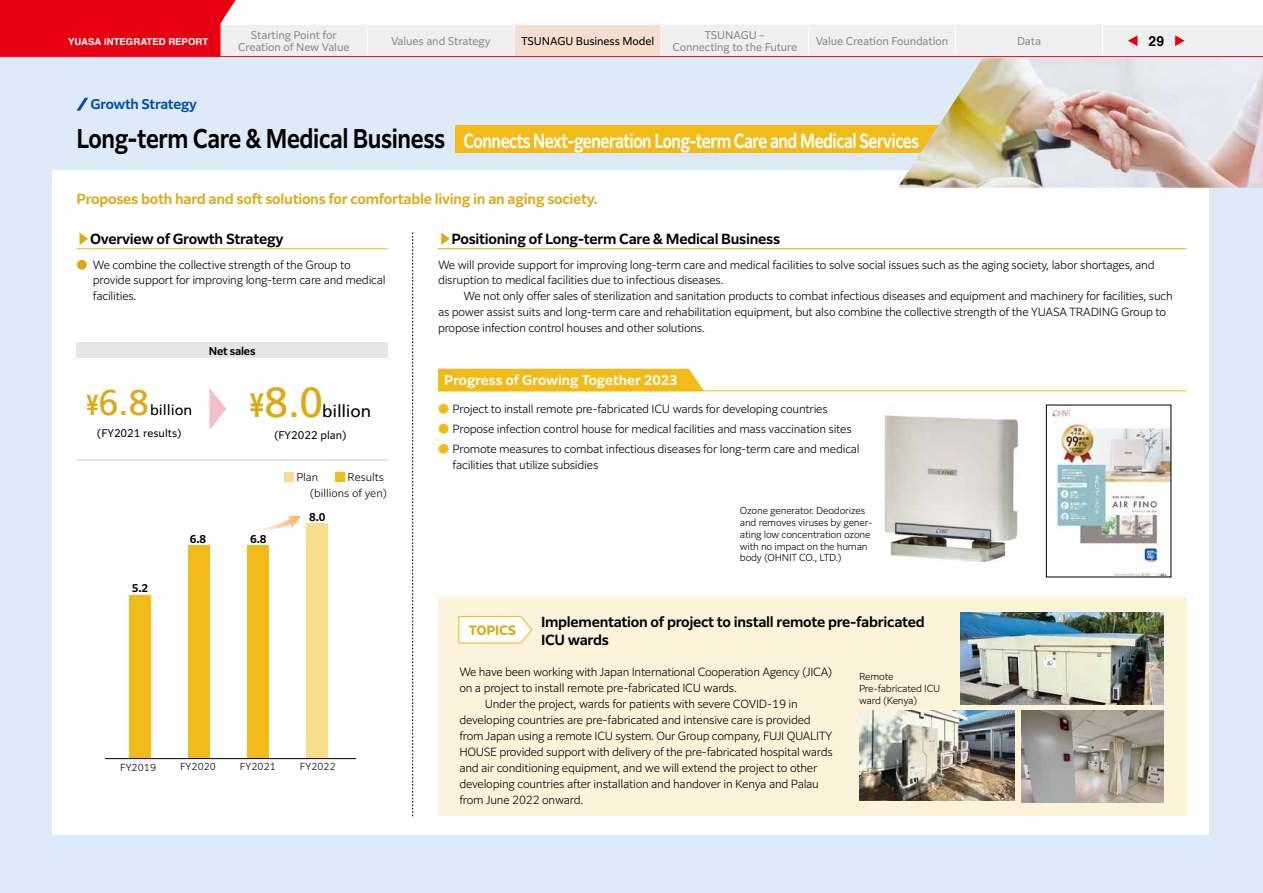
<style>
.page{position:relative;width:1263px;height:893px;background:#fff}
.page>*{position:absolute;margin:0;border:0;box-sizing:border-box;transform-origin:0 0}
.t1{font:42.45px "Frutiger";color:#daaa17}
.t2{font:36.15px "Frutiger";color:#daaa17}
.t3{font:600 25.5px "Clarimo UDPE";letter-spacing:-.02em;color:#000;scale:.85 1}
.t4{font:600 19.2px "Clarimo UDPE";letter-spacing:-.03em;color:#fff;scale:.79 1}
.t5{font:16.95px "Frutiger";letter-spacing:-.015em;color:#000}
.t6{font:14.4px "Frutiger";letter-spacing:-.005em;color:#000}
.t7{font:600 13.8px/18.1px "Clarimo UDPE";letter-spacing:-.02em;color:#000}
.t8{font:600 13.8px "Clarimo UDPE";letter-spacing:-.02em;color:#daaa17}
.t9{font:700 13.8px "Helvetica";color:#000}
.t10{font:600 13.35px "Clarimo UDPE";color:#fff}
.t11{font:600 13.35px "Clarimo UDPE";letter-spacing:-.02em;color:#004ea2}
.t12{font:700 12.75px "Clarimo UDPE";letter-spacing:-.02em;color:#daaa17}
.t13{font:300 11.1px/15.9px "Clarimo UDPE";letter-spacing:-.02em;color:#000}
.t14{font:10.65px/11.7px "Clarimo UDPE";letter-spacing:-.01em;color:#898989;text-align:center}
.t15{font:300 10.65px "Clarimo UDPE";color:#000}
.t16{font:600 10.65px "Clarimo UDPE";letter-spacing:-.02em;color:#000}
.t17{font:10.65px "Clarimo UDPE";letter-spacing:-.01em;color:#000}
.t18{font:10.5px "Clarimo UDPE";color:#000}
.t19{font:300 9.6px/11.7px "Clarimo UDPE";letter-spacing:-.02em;color:#000}
.t20{font:700 9.6px "Helvetica";color:#fff}
.s1{font-family:"UD Shin Go Pro De";font-weight:700;color:#daaa17}
.s2{font-family:"UD Shin Go Pro";color:#daaa17}
.s3{font-family:"UD Shin Go Pro De";font-weight:700;font-size:25.35px}
.s4{font-family:"UD Shin Go Pro De";font-weight:700;font-size:29.7px}
.s5{font-family:"UD Shin Go Pro";color:#f1bc1a}
</style>
<div class="page">
<div style="left:0;top:55px;width:1263px;height:838px;background:#dfeaf8"></div>
<div style="left:52px;top:170px;width:1156px;height:664px;background:#fff"></div>
<div style="left:438px;top:597px;width:748px;height:219px;background:#fdf3da"></div>
<svg style="left:458px;top:616px;width:75px;height:28px;background:#fdf7e5"></svg>
<hr style="left:438px;top:248px;width:748px;height:1px;background:#daaa17">
<div style="left:307px;top:523px;width:21px;height:235px;background:#f8dd8c"></div>
<div style="left:248px;top:545px;width:21px;height:213px;background:#f1bc1a"></div>
<div style="left:188px;top:545px;width:21px;height:213px;background:#f1bc1a"></div>
<div style="left:129px;top:595px;width:21px;height:163px;background:#f1bc1a"></div>
<hr style="left:105px;top:758px;width:251px;height:1px;background:#000">
<svg style="left:258px;top:516px;width:43px;height:15px"></svg>
<div style="left:455px;top:125px;width:808px;height:28px;background:#f1bc1a"></div>
<img style="left:884px;top:414px;width:135px;height:149px">
<svg style="left:412px;top:232px;width:1px;height:584px"></svg>
<hr style="left:438px;top:390px;width:748px;height:1px;background:#f1bc1a">
<div style="left:438px;top:369px;width:266px;height:22px;background:#f1bc1a"></div>
<img style="left:1052px;top:408px;width:117px;height:167px">
<img style="left:1021px;top:711px;width:142px;height:91px">
<img style="left:961px;top:613px;width:202px;height:91px">
<img style="left:859px;top:711px;width:155px;height:90px">
<img style="left:898px;top:58px;width:365px;height:130px">
<svg style="left:77px;top:98px;width:11px;height:13px"></svg>
<div style="left:77px;top:342px;width:311px;height:16px;background:#e6e6e6"></div>
<svg style="left:209px;top:388px;width:17px;height:42px"></svg>
<hr style="left:77px;top:459px;width:310px;height:1px;background:#c9caca">
<div style="left:284px;top:472px;width:9px;height:9px;background:#f9de9b"></div>
<div style="left:335px;top:472px;width:10px;height:9px;background:#f1bc1a"></div>
<hr style="left:77px;top:248px;width:311px;height:1px;background:#f1bc1a">
<div style="left:220px;top:25px;width:147px;height:32px;background:#efefef"></div>
<div style="left:367px;top:25px;width:147px;height:32px;background:#efefef"></div>
<div style="left:514px;top:25px;width:147px;height:32px;background:#f6ded0"></div>
<div style="left:662px;top:25px;width:440px;height:31px;background:#efefef"></div>
<div style="left:1102px;top:25px;width:161px;height:32px;background:#efefef"></div>
<hr style="left:220px;top:57px;width:147px;height:1px;background:#fff">
<hr style="left:367px;top:57px;width:147px;height:1px;background:#fff">
<hr style="left:514px;top:57px;width:147px;height:1px;background:#fff">
<hr style="left:661px;top:57px;width:147px;height:1px;background:#fff">
<hr style="left:808px;top:57px;width:147px;height:1px;background:#fff">
<hr style="left:955px;top:57px;width:147px;height:1px;background:#fff">
<hr style="left:1102px;top:57px;width:161px;height:1px;background:#fff">
<hr style="left:367px;top:25px;width:1px;height:32px;background:#fff">
<hr style="left:514px;top:25px;width:1px;height:32px;background:#fff">
<hr style="left:661px;top:25px;width:1px;height:32px;background:#fff">
<hr style="left:808px;top:25px;width:1px;height:32px;background:#fff">
<hr style="left:955px;top:25px;width:1px;height:32px;background:#fff">
<hr style="left:1102px;top:25px;width:1px;height:32px;background:#fff">
<div style="left:0;top:0;width:236px;height:56px;background:#e60012"></div>
<svg style="left:1175px;top:35px;width:9px;height:11px"></svg>
<svg style="left:1128px;top:35px;width:9px;height:11px"></svg>
<hr style="left:0;top:56px;width:1263px;height:1px;background:#e60012">
<p class="t14" style="left:238px;top:29px;width:113px">Starting Point for<br>Creation of New Value</p>
<p class="t14" style="left:391px;top:34px;width:101px">Values and Strategy</p>
<p class="t17" style="left:521px;top:33px;width:134px">TSUNAGU Business Model</p>
<p class="t14" style="left:672px;top:29px;width:126px">TSUNAGU –<br>Connecting to the Future</p>
<p class="t20" style="left:68px;top:34px;width:142px">YUASA INTEGRATED REPORT</p>
<p class="t14" style="left:816px;top:34px;width:134px">Value Creation Foundation</p>
<p class="t14" style="left:1017px;top:34px;width:26px">Data</p>
<p class="t9" style="left:1149px;top:30px;width:17px">29</p>
<p class="t11" style="left:90px;top:94px;width:108px">Growth Strategy</p>
<h3 class="t3" style="left:77px;top:118px;width:435px">Long-term Care &amp; Medical Business</h3>
<p class="t8" style="left:77px;top:187px;width:523px">Proposes both hard and soft solutions for comfortable living in an aging society.</p>
<h3 class="t4" style="left:463px;top:125px;width:578px">Connects Next-generation Long-term Care and Medical Services</h3>
<p class="t7" style="left:77px;top:229px;width:209px"><span class="s1">▶</span>Overview of Growth Strategy</p>
<p class="t13" style="left:93px;top:256px;width:294px;text-indent:-16px"><span class="s2">●</span> We combine the collective strength of the Group to provide support for improving long-term care and medical facilities.</p>
<h2 class="t2" style="left:86px;top:386px;width:64px"><span class="s3">¥</span>6.8</h2>
<p class="t6" style="left:150px;top:403px;width:44px">billion</p>
<p class="t18" style="left:97px;top:424px;width:86px">(FY2021 results)</p>
<p class="t16" style="left:209px;top:342px;width:48px">Net sales</p>
<h1 class="t1" style="left:250px;top:383px;width:75px"><span class="s4">¥</span>8.0</h1>
<h3 class="t5" style="left:322px;top:403px;width:50px">billion</h3>
<p class="t18" style="left:274px;top:427px;width:74px">(FY2022 plan)</p>
<p class="t15" style="left:296px;top:469px;width:23px">Plan</p>
<p class="t15" style="left:348px;top:469px;width:38px">Results</p>
<p class="t15" style="left:310px;top:484px;width:79px">(billions of yen)</p>
<p class="t16" style="left:309px;top:508px;width:18px">8.0</p>
<p class="t16" style="left:132px;top:580px;width:18px">5.2</p>
<p class="t16" style="left:190px;top:530px;width:18px">6.8</p>
<p class="t16" style="left:250px;top:530px;width:18px">6.8</p>
<p class="t19" style="left:120px;top:760px;width:37px">FY2019</p>
<p class="t19" style="left:180px;top:760px;width:37px">FY2020</p>
<p class="t19" style="left:240px;top:760px;width:37px">FY2021</p>
<p class="t19" style="left:300px;top:760px;width:37px">FY2022</p>
<p class="t7" style="left:438px;top:229px;width:344px"><span class="s1">▶</span>Positioning of Long-term Care &amp; Medical Business</p>
<p class="t13" style="left:438px;top:256px;width:718px">We will provide support for improving long-term care and medical facilities to solve social issues such as the aging society, labor shortages, and disruption to medical facilities due to infectious diseases.</p>
<p class="t13" style="left:438px;top:287px;width:736px;text-indent:26px">We not only offer sales of sterilization and sanitation products to combat infectious diseases and equipment and machinery for facilities, such as power assist suits and long-term care and rehabilitation equipment, but also combine the collective strength of the YUASA TRADING Group to propose infection control houses and other solutions.</p>
<p class="t10" style="left:444px;top:369px;width:235px">Progress of Growing Together 2023</p>
<p class="t13" style="left:438px;top:400px;width:391px"><span class="s5">●</span> Project to install remote pre-fabricated ICU wards for developing countries</p>
<p class="t13" style="left:438px;top:420px;width:415px"><span class="s5">●</span> Propose infection control house for medical facilities and mass vaccination sites</p>
<p class="t13" style="left:453px;top:440px;width:409px;text-indent:-15px"><span class="s5">●</span> Promote measures to combat infectious diseases for long-term care and medical facilities that utilize subsidies</p>
<p class="t19" style="left:740px;top:504px;width:134px">Ozone generator. Deodorizes and removes viruses by gener&shy;ating low concentration ozone with no impact on the human body (OHNIT CO., LTD.)</p>
<p class="t7" style="left:541px;top:612px;width:385px">Implementation of project to install remote pre-fabricated<br>ICU wards</p>
<p class="t12" style="left:469px;top:620px;width:49px">TOPICS</p>
<p class="t13" style="left:459px;top:663px;width:375px">We have been working with Japan International Cooperation Agency (JICA)</p>
<p class="t13" style="left:459px;top:679px;width:279px">on a project to install remote pre-fabricated ICU wards.</p>
<p class="t13" style="left:485px;top:695px;width:314px">Under the project, wards for patients with severe COVID-19 in</p>
<p class="t13" style="left:459px;top:711px;width:353px">developing countries are pre-fabricated and intensive care is provided</p>
<p class="t13" style="left:459px;top:727px;width:374px">from Japan using a remote ICU system. Our Group company, FUJI QUALITY</p>
<p class="t13" style="left:459px;top:743px;width:375px">HOUSE provided support with delivery of the pre-fabricated hospital wards</p>
<p class="t13" style="left:459px;top:759px;width:359px">and air conditioning equipment, and we will extend the project to other</p>
<p class="t13" style="left:459px;top:775px;width:361px">developing countries after installation and handover in Kenya and Palau</p>
<p class="t13" style="left:459px;top:791px;width:125px">from June 2022 onward.</p>
<p class="t19" style="left:859px;top:670px;width:83px">Remote<br>Pre-fabricated ICU ward (Kenya)</p>
</div>
